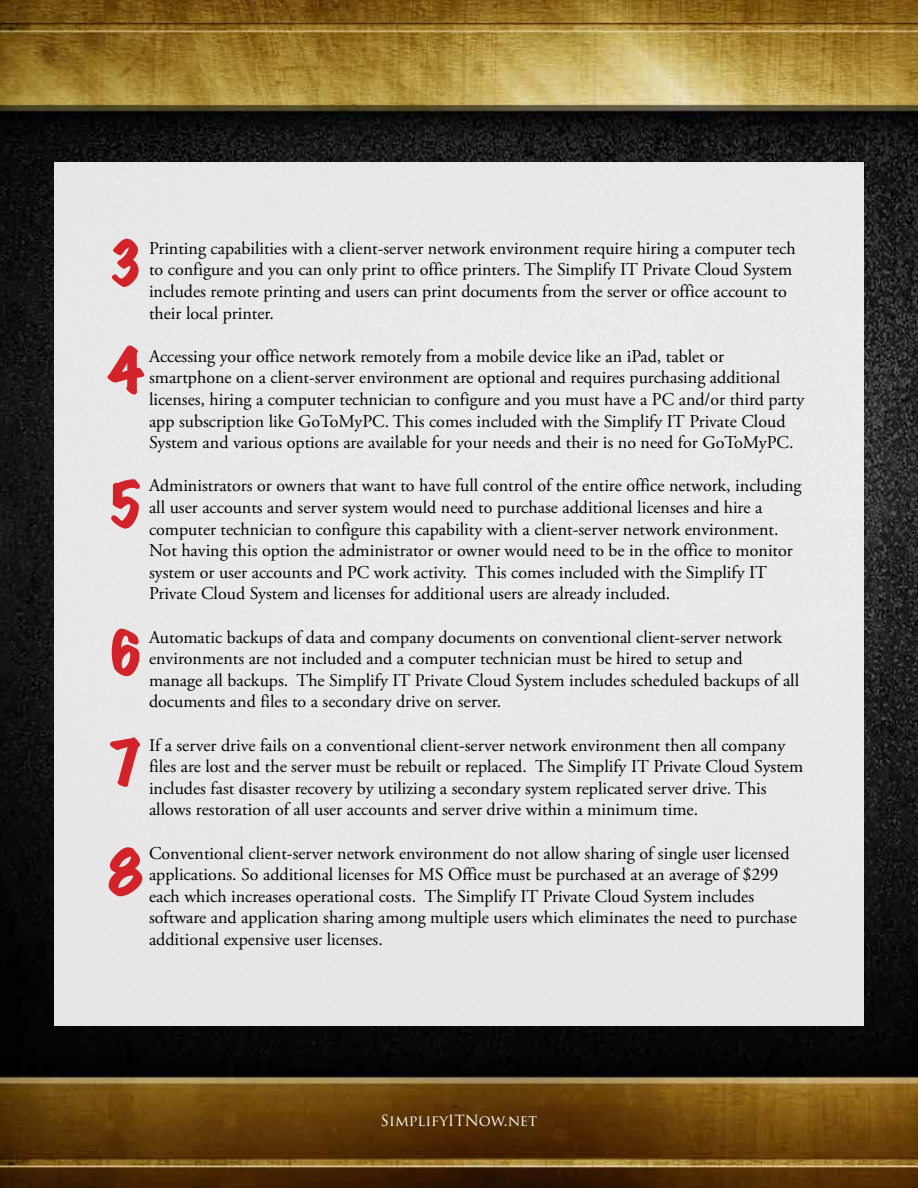
<style>
.page{position:relative;width:918px;height:1188px;background:#fff}
.page>*{position:absolute;margin:0;border:0;box-sizing:border-box;transform-origin:0 0}
.t1{font:expanded 54px/109.6px "Marker Felt";color:#d2232a}
.t2{font:18px/21.6px "Adobe Garamond Pro";color:#000}
.t3{font:15px "Trajan Pro";color:#fff}
</style>
<div class="page">
<img style="left:0;top:0;width:918px;height:1188px">
<div style="left:54px;top:162px;width:810px;height:864px;background:#e8e8e8"></div>
<h1 class="t1" style="left:108px;top:209px;width:37px;line-height:106.9px">3<br>4</h1>
<p class="t2" style="left:149px;top:238px;width:648px">Printing capabilities with a client-server network environment require hiring a computer tech to configure and you can only print to office printers. The Simplify IT Private Cloud System includes remote printing and users can print documents from the server or office account to their local printer.</p>
<p class="t2" style="left:149px;top:346px;width:657px">Accessing your office network remotely from a mobile device like an iPad, tablet or smartphone on a client-server environment are optional and requires purchasing additional licenses, hiring a computer technician to configure and you must have a PC and/or third party app subscription like GoToMyPC. This comes included with the Simplify IT Private Cloud System and various options are available for your needs and their is no need for GoToMyPC.</p>
<p class="t2" style="left:149px;top:476px;width:654px">Administrators or owners that want to have full control of the entire office network, including all user accounts and server system would need to purchase additional licenses and hire a computer technician to configure this capability with a client-server network environment.<br>Not having this option the administrator or owner would need to be in the office to monitor system or user accounts and PC work activity. This comes included with the Simplify IT Private Cloud System and licenses for additional users are already included.</p>
<p class="t2" style="left:149px;top:627px;width:652px">Automatic backups of data and company documents on conventional client-server network environments are not included and a computer technician must be hired to setup and manage all backups. The Simplify IT Private Cloud System includes scheduled backups of all documents and files to a secondary drive on server.</p>
<p class="t2" style="left:149px;top:735px;width:656px">If a server drive fails on a conventional client-server network environment then all company files are lost and the server must be rebuilt or replaced. The Simplify IT Private Cloud System includes fast disaster recovery by utilizing a secondary system replicated server drive. This allows restoration of all user accounts and server drive within a minimum time.</p>
<p class="t2" style="left:149px;top:843px;width:649px">Conventional client-server network environment do not allow sharing of single user licensed applications. So additional licenses for MS Office must be purchased at an average of $299 each which increases operational costs. The Simplify IT Private Cloud System includes software and application sharing among multiple users which eliminates the need to purchase additional expensive user licenses.</p>
<h1 class="t1" style="left:108px;top:449px;width:37px">5</h1>
<h1 class="t1" style="left:108px;top:598px;width:37px;text-align:justify">6<br>7<br>8</h1>
<p class="t3" style="left:381px;top:1111px;width:158px">SimplifyITNow.net</p>
</div>
